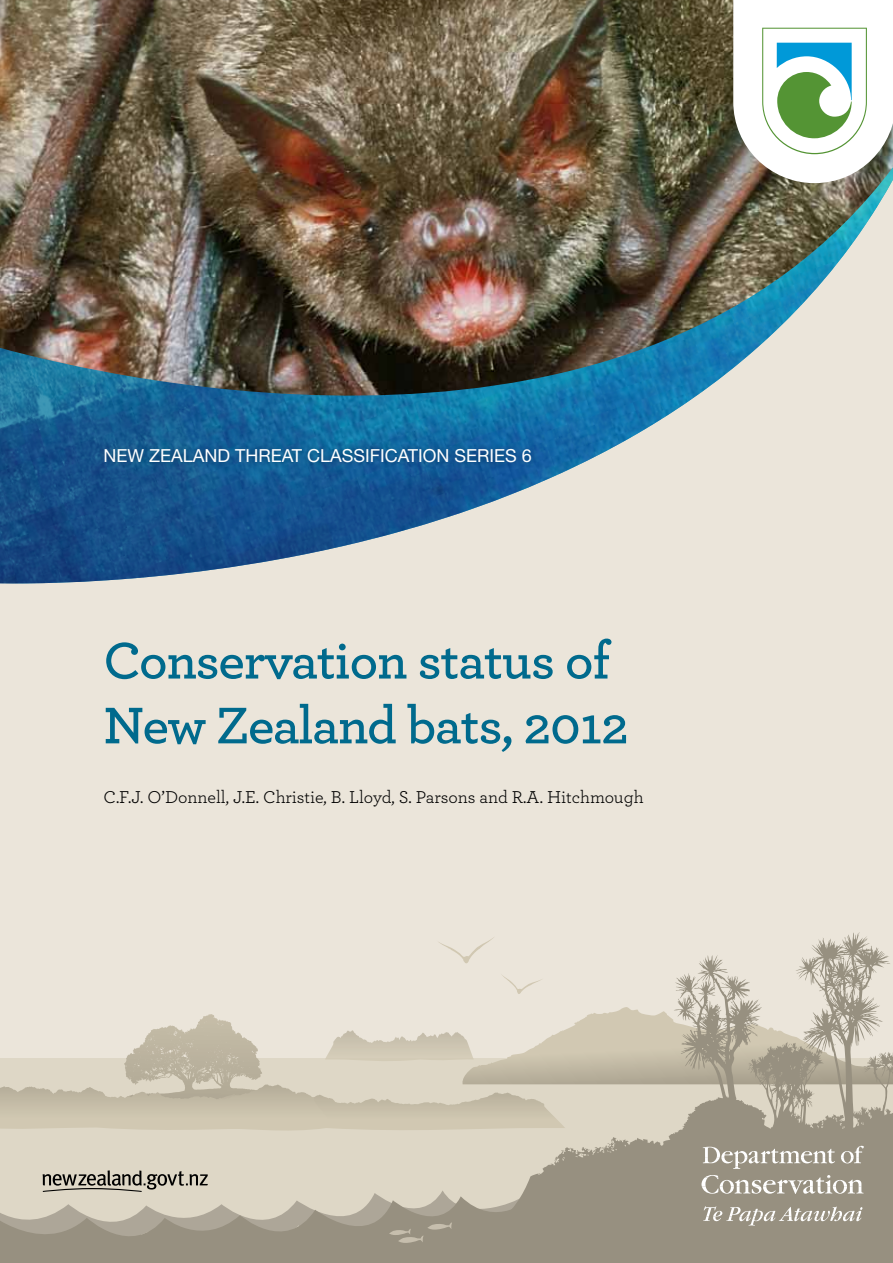
<style>
.page{position:relative;width:893px;height:1263px;background:#ebe5da}
.page>*{position:absolute;margin:0;border:0;box-sizing:border-box;transform-origin:0 0}
.t1{font:600 54px/64.8px "Archer";letter-spacing:-.02em;color:#006a8d}
.Author_for_cover{font:18px "Archer";color:#000}
.Series{font:18px "Helvetica Neue LT Std";color:#fff}
</style>
<div class="page">
<img style="left:0;top:397px;width:695px;height:187px">
<img style="left:0;top:0;width:891px;height:397px">
<svg style="left:733px;top:0;width:160px;height:183px"></svg>
<div style="left:98px;top:443px;width:439px;height:26px;background:#000;opacity:.3"></div>
<div style="left:0;top:1058px;width:893px;height:205px;background:#ded7c6"></div>
<svg style="left:439px;top:942px;width:48px;height:21px"></svg>
<svg style="left:0;top:1014px;width:487px;height:117px"></svg>
<svg style="left:487px;top:932px;width:406px;height:263px"></svg>
<svg style="left:701px;top:1146px;width:163px;height:48px"></svg>
<svg style="left:0;top:1195px;width:893px;height:68px;fill:#979080"></svg>
<svg style="left:42px;top:1170px;width:166px;height:22px"></svg>
<svg style="left:389px;top:1222px;width:63px;height:21px"></svg>
<p class="Series" style="left:103px;top:445px;width:430px">NEW ZEALAND THREAT CLASSIFICATION SERIES 6</p>
<p class="t1" style="left:103px;top:625px;width:527px">Conservation status of<br>New Zealand bats, 2012</p>
<p class="Author_for_cover" style="left:103px;top:784px;width:542px">C.F.J. O’Donnell, J.E. Christie, B. Lloyd, S. Parsons and R.A. Hitchmough</p>
</div>
